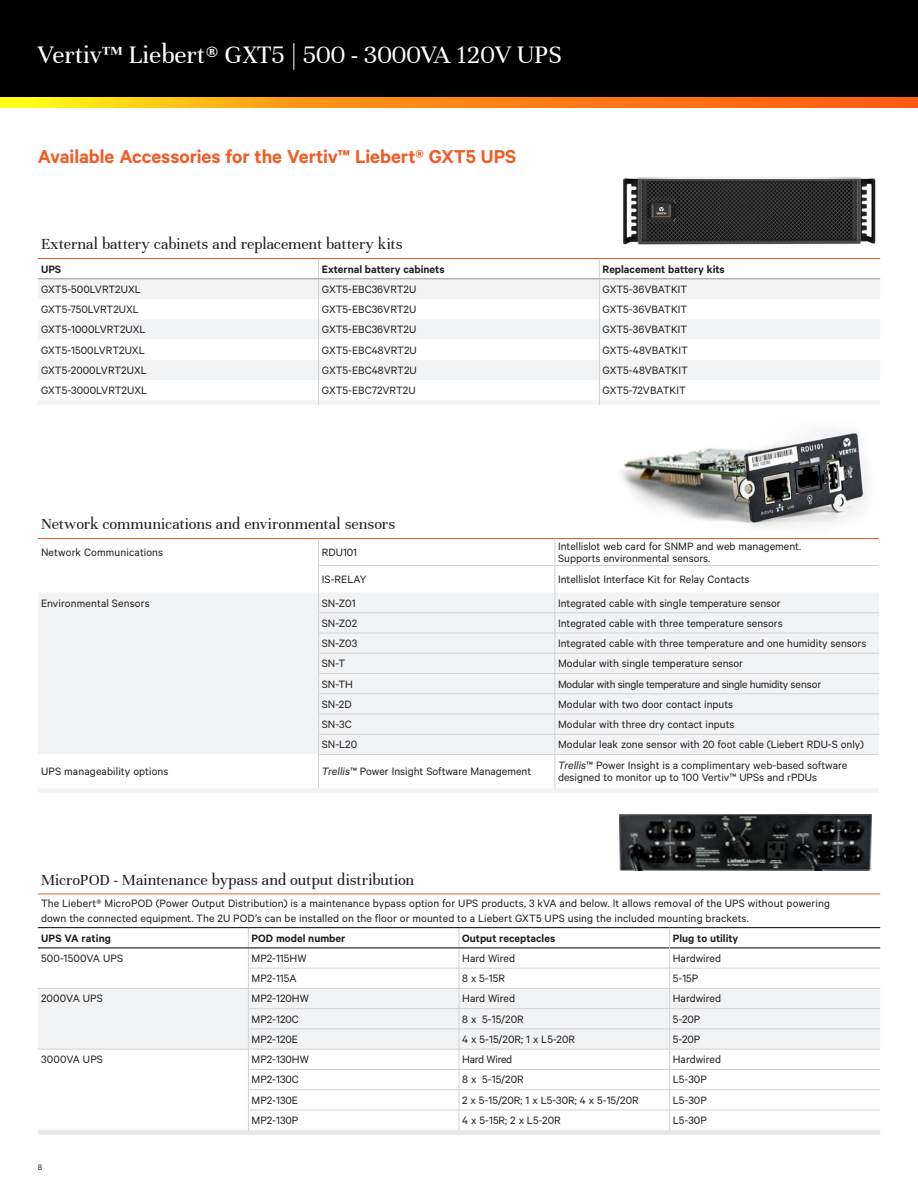
<style>
.page{position:relative;width:918px;height:1188px;background:#fff}
.page>*{position:absolute;margin:0;border:0;box-sizing:border-box;transform-origin:0 0}
.t1{font:27px "Unna";color:#fff}
.Vertiv_Orange_Main_H{font:600 21px "Calibre";color:#f15b24}
.t2{font:16.5px "Unna";color:#231f20}
.Table_Body{font:12px/12px "Calibre";color:#231f20}
.Table_Body-2{font:600 12px "Calibre";color:#231f20}
.Table_Body-3{font:12px "Calibre";letter-spacing:-.025em;color:#231f20}
.t3{font:9px "Calibre";color:#231f20}
.s1{font-style:italic}
</style>
<div class="page">
<div style="left:0;top:0;width:918px;height:108px;background:#000"></div>
<svg style="left:0;top:98px;width:918px;height:10px"></svg>
<img style="left:620px;top:815px;width:251px;height:55px">
<img style="left:622px;top:431px;width:246px;height:96px">
<svg style="left:38px;top:259px;width:842px;height:146px"></svg>
<hr style="left:38px;top:258px;width:281px;height:1px;background:#f15b24">
<hr style="left:319px;top:258px;width:280px;height:1px;background:#f15b24">
<hr style="left:599px;top:258px;width:281px;height:1px;background:#f15b24">
<hr style="left:38px;top:279px;width:281px;height:1px;background:#939598">
<hr style="left:319px;top:279px;width:280px;height:1px;background:#939598">
<hr style="left:599px;top:279px;width:281px;height:1px;background:#939598">
<hr style="left:38px;top:788px;width:841px;height:4px;background:#f2f3f4">
<hr style="left:38px;top:538px;width:281px;height:1px;background:#f15b24">
<hr style="left:319px;top:538px;width:236px;height:1px;background:#f15b24">
<hr style="left:555px;top:538px;width:324px;height:1px;background:#f15b24">
<svg style="left:38px;top:539px;width:841px;height:249px"></svg>
<hr style="left:318px;top:755px;width:1px;height:33px;background:#d1d2d4">
<hr style="left:555px;top:755px;width:1px;height:33px;background:#d1d2d4">
<hr style="left:318px;top:612px;width:237px;height:1px;background:#d1d2d4">
<hr style="left:555px;top:612px;width:324px;height:1px;background:#d1d2d4">
<hr style="left:318px;top:633px;width:237px;height:1px;background:#d1d2d4">
<hr style="left:555px;top:633px;width:324px;height:1px;background:#d1d2d4">
<hr style="left:318px;top:653px;width:237px;height:1px;background:#d1d2d4">
<hr style="left:555px;top:653px;width:324px;height:1px;background:#d1d2d4">
<hr style="left:318px;top:673px;width:237px;height:1px;background:#d1d2d4">
<hr style="left:555px;top:673px;width:324px;height:1px;background:#d1d2d4">
<hr style="left:318px;top:693px;width:237px;height:1px;background:#d1d2d4">
<hr style="left:555px;top:693px;width:324px;height:1px;background:#d1d2d4">
<hr style="left:318px;top:714px;width:237px;height:1px;background:#d1d2d4">
<hr style="left:555px;top:714px;width:324px;height:1px;background:#d1d2d4">
<hr style="left:318px;top:734px;width:237px;height:1px;background:#d1d2d4">
<hr style="left:555px;top:734px;width:324px;height:1px;background:#d1d2d4">
<hr style="left:318px;top:754px;width:237px;height:1px;background:#d1d2d4">
<hr style="left:555px;top:754px;width:324px;height:1px;background:#d1d2d4">
<hr style="left:318px;top:565px;width:237px;height:1px;background:#d1d2d4">
<hr style="left:555px;top:565px;width:324px;height:1px;background:#d1d2d4">
<hr style="left:38px;top:894px;width:210px;height:1px;background:#f15b24">
<hr style="left:248px;top:894px;width:211px;height:1px;background:#f15b24">
<hr style="left:459px;top:894px;width:211px;height:1px;background:#f15b24">
<hr style="left:670px;top:894px;width:210px;height:1px;background:#f15b24">
<hr style="left:38px;top:927px;width:210px;height:1px;background:#000">
<hr style="left:248px;top:927px;width:211px;height:1px;background:#000">
<hr style="left:459px;top:927px;width:211px;height:1px;background:#000">
<hr style="left:670px;top:927px;width:210px;height:1px;background:#000">
<svg style="left:38px;top:928px;width:842px;height:207px"></svg>
<img style="left:623px;top:177px;width:253px;height:68px">
<h1 class="t1" style="left:38px;top:39px;width:525px">Vertiv™ Liebert® GXT5 | 500 - 3000VA 120V UPS</h1>
<p class="Vertiv_Orange_Main_H" style="left:38px;top:144px;width:480px">Available Accessories for the Vertiv™ Liebert® GXT5 UPS</p>
<p class="t2" style="left:41px;top:235px;width:363px">External battery cabinets and replacement battery kits</p>
<p class="Table_Body-2" style="left:41px;top:262px;width:22px">UPS</p>
<p class="Table_Body-2" style="left:322px;top:262px;width:124px">External battery cabinets</p>
<p class="Table_Body-2" style="left:603px;top:262px;width:124px">Replacement battery kits</p>
<p class="Table_Body" style="left:41px;top:283px;width:101px">GXT5-500LVRT2UXL</p>
<p class="Table_Body" style="left:322px;top:283px;width:96px">GXT5-EBC36VRT2U</p>
<p class="Table_Body" style="left:603px;top:283px;width:86px">GXT5-36VBATKIT</p>
<p class="Table_Body" style="left:41px;top:303px;width:99px">GXT5-750LVRT2UXL</p>
<p class="Table_Body" style="left:322px;top:303px;width:96px">GXT5-EBC36VRT2U</p>
<p class="Table_Body" style="left:603px;top:303px;width:86px">GXT5-36VBATKIT</p>
<p class="Table_Body" style="left:41px;top:323px;width:106px">GXT5-1000LVRT2UXL</p>
<p class="Table_Body" style="left:322px;top:323px;width:96px">GXT5-EBC36VRT2U</p>
<p class="Table_Body" style="left:603px;top:323px;width:86px">GXT5-36VBATKIT</p>
<p class="Table_Body" style="left:41px;top:343px;width:105px">GXT5-1500LVRT2UXL</p>
<p class="Table_Body" style="left:322px;top:343px;width:97px">GXT5-EBC48VRT2U</p>
<p class="Table_Body" style="left:603px;top:343px;width:87px">GXT5-48VBATKIT</p>
<p class="Table_Body" style="left:41px;top:364px;width:107px">GXT5-2000LVRT2UXL</p>
<p class="Table_Body" style="left:322px;top:364px;width:97px">GXT5-EBC48VRT2U</p>
<p class="Table_Body" style="left:603px;top:364px;width:87px">GXT5-48VBATKIT</p>
<p class="Table_Body" style="left:41px;top:384px;width:108px">GXT5-3000LVRT2UXL</p>
<p class="Table_Body" style="left:322px;top:384px;width:95px">GXT5-EBC72VRT2U</p>
<p class="Table_Body" style="left:603px;top:384px;width:85px">GXT5-72VBATKIT</p>
<p class="t2" style="left:41px;top:515px;width:356px">Network communications and environmental sensors</p>
<p class="Table_Body" style="left:41px;top:546px;width:124px">Network Communications</p>
<p class="Table_Body" style="left:322px;top:546px;width:37px">RDU101</p>
<p class="Table_Body" style="left:558px;top:540px;width:245px">Intellislot web card for SNMP and web management.<br>Supports environmental sensors.</p>
<p class="Table_Body" style="left:322px;top:573px;width:46px">IS-RELAY</p>
<p class="Table_Body" style="left:558px;top:573px;width:193px">Intellislot Interface Kit for Relay Contacts</p>
<p class="Table_Body" style="left:41px;top:596px;width:110px">Environmental Sensors</p>
<p class="Table_Body" style="left:322px;top:596px;width:35px">SN-Z01</p>
<p class="Table_Body" style="left:558px;top:596px;width:224px">Integrated cable with single temperature sensor</p>
<p class="Table_Body" style="left:322px;top:617px;width:37px">SN-Z02</p>
<p class="Table_Body" style="left:558px;top:617px;width:226px">Integrated cable with three temperature sensors</p>
<p class="Table_Body" style="left:322px;top:637px;width:37px">SN-Z03</p>
<p class="Table_Body" style="left:558px;top:637px;width:310px">Integrated cable with three temperature and one humidity sensors</p>
<p class="Table_Body" style="left:322px;top:657px;width:25px">SN-T</p>
<p class="Table_Body" style="left:558px;top:657px;width:187px">Modular with single temperature sensor</p>
<p class="Table_Body" style="left:322px;top:677px;width:33px">SN-TH</p>
<p class="Table_Body-3" style="left:558px;top:677px;width:265px">Modular with single temperature and single humidity sensor</p>
<p class="Table_Body" style="left:322px;top:698px;width:31px">SN-2D</p>
<p class="Table_Body" style="left:558px;top:698px;width:177px">Modular with two door contact inputs</p>
<p class="Table_Body" style="left:322px;top:718px;width:31px">SN-3C</p>
<p class="Table_Body" style="left:558px;top:718px;width:178px">Modular with three dry contact inputs</p>
<p class="Table_Body" style="left:322px;top:738px;width:37px">SN-L20</p>
<p class="Table_Body" style="left:558px;top:738px;width:307px">Modular leak zone sensor with 20 foot cable (Liebert RDU-S only)</p>
<p class="Table_Body" style="left:41px;top:765px;width:129px">UPS manageability options</p>
<p class="Table_Body" style="left:322px;top:765px;width:211px"><span class="s1">Trellis</span>™ Power Insight Software Management</p>
<p class="Table_Body" style="left:558px;top:759px;width:291px"><span class="s1">Trellis</span>™ Power Insight is a complimentary web-based software designed to monitor up to 100 Vertiv™ UPSs and rPDUs</p>
<p class="t2" style="left:41px;top:870px;width:375px">MicroPOD - Maintenance bypass and output distribution</p>
<p class="Table_Body" style="left:41px;top:896px;width:791px;line-height:14.4px">The Liebert® MicroPOD (Power Output Distribution) is a maintenance bypass option for UPS products, 3 kVA and below. It allows removal of the UPS without powering down the connected equipment. The 2U POD’s can be installed on the floor or mounted to a Liebert GXT5 UPS using the included mounting brackets.</p>
<p class="Table_Body-2" style="left:41px;top:931px;width:72px">UPS VA rating</p>
<p class="Table_Body-2" style="left:252px;top:931px;width:95px">POD model number</p>
<p class="Table_Body-2" style="left:462px;top:931px;width:95px">Output receptacles</p>
<p class="Table_Body-2" style="left:673px;top:931px;width:67px">Plug to utility</p>
<p class="Table_Body" style="left:41px;top:952px;width:84px">500-1500VA UPS</p>
<p class="Table_Body" style="left:252px;top:952px;width:56px">MP2-115HW</p>
<p class="Table_Body" style="left:462px;top:952px;width:54px">Hard Wired</p>
<p class="Table_Body" style="left:673px;top:952px;width:50px">Hardwired</p>
<p class="Table_Body" style="left:252px;top:972px;width:47px">MP2-115A</p>
<p class="Table_Body" style="left:462px;top:972px;width:44px">8 x 5-15R</p>
<p class="Table_Body" style="left:673px;top:972px;width:27px">5-15P</p>
<p class="Table_Body" style="left:41px;top:992px;width:63px">2000VA UPS</p>
<p class="Table_Body" style="left:252px;top:992px;width:59px">MP2-120HW</p>
<p class="Table_Body" style="left:462px;top:992px;width:54px">Hard Wired</p>
<p class="Table_Body" style="left:673px;top:992px;width:50px">Hardwired</p>
<p class="Table_Body" style="left:252px;top:1013px;width:49px">MP2-120C</p>
<p class="Table_Body" style="left:462px;top:1013px;width:63px">8 x 5-15/20R</p>
<p class="Table_Body" style="left:673px;top:1013px;width:29px">5-20P</p>
<p class="Table_Body" style="left:252px;top:1033px;width:48px">MP2-120E</p>
<p class="Table_Body" style="left:462px;top:1033px;width:114px">4 x 5-15/20R; 1 x L5-20R</p>
<p class="Table_Body" style="left:673px;top:1033px;width:29px">5-20P</p>
<p class="Table_Body" style="left:41px;top:1053px;width:64px">3000VA UPS</p>
<p class="Table_Body" style="left:252px;top:1053px;width:59px">MP2-130HW</p>
<p class="Table_Body-3" style="left:462px;top:1052px;width:52px">Hard Wired</p>
<p class="Table_Body" style="left:673px;top:1053px;width:50px">Hardwired</p>
<p class="Table_Body" style="left:252px;top:1073px;width:49px">MP2-130C</p>
<p class="Table_Body" style="left:462px;top:1073px;width:63px">8 x 5-15/20R</p>
<p class="Table_Body" style="left:673px;top:1073px;width:35px">L5-30P</p>
<p class="Table_Body" style="left:252px;top:1094px;width:48px">MP2-130E</p>
<p class="Table_Body" style="left:462px;top:1094px;width:178px">2 x 5-15/20R; 1 x L5-30R; 4 x 5-15/20R</p>
<p class="Table_Body" style="left:673px;top:1094px;width:35px">L5-30P</p>
<p class="Table_Body" style="left:252px;top:1114px;width:48px">MP2-130P</p>
<p class="Table_Body" style="left:462px;top:1114px;width:100px">4 x 5-15R; 2 x L5-20R</p>
<p class="Table_Body" style="left:673px;top:1114px;width:35px">L5-30P</p>
<p class="t3" style="left:38px;top:1162px;width:6px">8</p>
</div>
